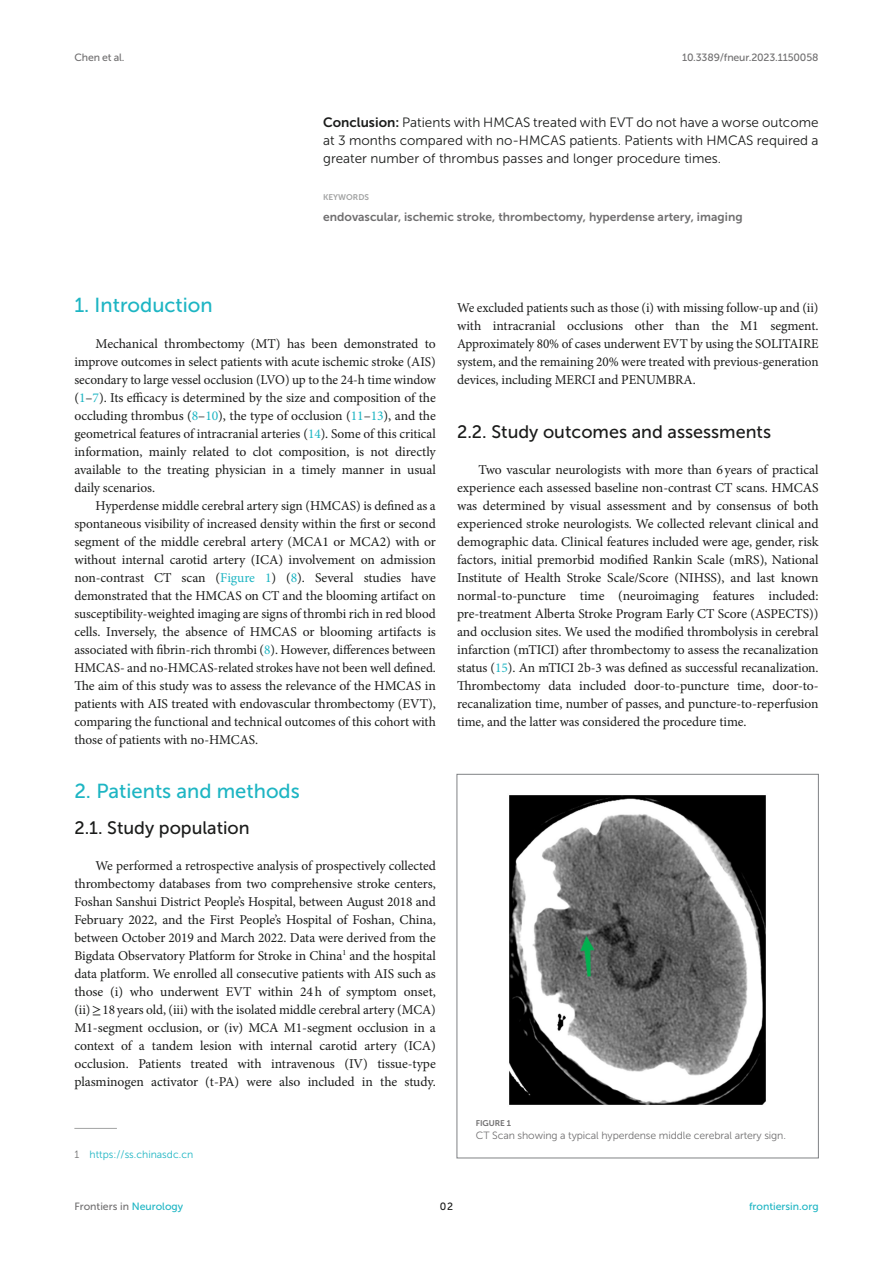
<style>
.page{position:relative;width:893px;height:1263px;background:#fff}
.page>*{position:absolute;margin:0;border:0;box-sizing:border-box;transform-origin:0 0}
.HEAD_1{font:20.25px "Museo Sans 500";color:#1db5c3}
.TEXT_FLUSH{font:18px "Museo Sans 500";color:#1b1c1b}
.HEAD_2_after_HEAD_1{font:18px "Museo Sans 500";color:#1b1c1b}
.TEXT_FLUSH-2{font:13.5px/18px "Minion Pro";letter-spacing:-.005em;color:#1b1c1b;text-align:justify}
.TEXT{font:13.5px/18px "Minion Pro";letter-spacing:-.005em;color:#1b1c1b;text-align:justify}
.ABS_HEAD{font:13.5px/18px "Museo Sans 300";color:#1b1c1b;text-align:justify}
.KEYWORD{font:12px "Museo Sans 700";color:#706f70}
.FIG_LEG{font:10.5px "Museo Sans 300";letter-spacing:-.01em;color:#706f70}
.t1{font:10.5px "Museo Sans 500";letter-spacing:-.015em;color:#706f70}
.FOOTNOTE{font:10.5px "Museo Sans 300";color:#1db5c3}
.t2{font:10.5px "Museo Sans 500";color:#1db5c3}
.t3{font:10.5px "Museo Sans 500";color:#1b1c1b}
.KEYWORD_HD{font:8.25px "Museo Sans 700";color:#a2a3a3}
.FIG_HD{font:8.25px "Museo Sans 700";letter-spacing:-.01em;color:#706f70}
.s1{font-family:"Museo Sans 700"}
.s2{color:#1db5c3}
.s3{font-family:"STIX General"}
.s4{color:#706f70}
</style>
<div class="page">
<hr style="left:74px;top:1128px;width:43px;height:1px;background:#a2a3a3">
<img style="left:509px;top:795px;width:257px;height:310px">
<div style="left:457px;top:774px;width:362px;height:384px;border:1px solid #808285"></div>
<p class="t1" style="left:74px;top:51px;width:52px">Chen et al.</p>
<p class="t1" style="left:682px;top:51px;width:138px">10.3389/fneur.2023.1150058</p>
<p class="ABS_HEAD" style="left:323px;top:113px;width:497px"><span class="s1">Conclusion:</span> Patients with HMCAS treated with EVT do not have a worse outcome at 3 months compared with no-HMCAS patients. Patients with HMCAS required a greater number of thrombus passes and longer procedure times.</p>
<p class="KEYWORD_HD" style="left:323px;top:193px;width:47px">KEYWORDS</p>
<p class="KEYWORD" style="left:323px;top:211px;width:421px">endovascular, ischemic stroke, thrombectomy, hyperdense artery, imaging</p>
<p class="HEAD_1" style="left:74px;top:294px;width:140px">1. Introduction</p>
<p class="TEXT_FLUSH-2" style="left:74px;top:335px;width:363px;text-indent:21px">Mechanical thrombectomy (MT) has been demonstrated to improve outcomes in select patients with acute ischemic stroke (AIS) secondary to large vessel occlusion (LVO) up to the 24-h time window (<span class="s2">1</span>–<span class="s2">7</span>). Its efficacy is determined by the size and composition of the occluding thrombus (<span class="s2">8</span>–<span class="s2">10</span>), the type of occlusion (<span class="s2">11</span>–<span class="s2">13</span>), and the geometrical features of intracranial arteries (<span class="s2">14</span>). Some of this critical information, mainly related to clot composition, is not directly available to the treating physician in a timely manner in usual daily scenarios.</p>
<p class="TEXT" style="left:74px;top:497px;width:363px;text-indent:21px">Hyperdense middle cerebral artery sign (HMCAS) is defined as a spontaneous visibility of increased density within the first or second segment of the middle cerebral artery (MCA1 or MCA2) with or without internal carotid artery (ICA) involvement on admission non-contrast CT scan (<span class="s2">Figure 1</span>) (<span class="s2">8</span>). Several studies have demonstrated that the HMCAS on CT and the blooming artifact on susceptibility-weighted imaging are signs of thrombi rich in red blood cells. Inversely, the absence of HMCAS or blooming artifacts is associated with fibrin-rich thrombi (<span class="s2">8</span>). However, differences between HMCAS- and no-HMCAS-related strokes have not been well defined.<br>The aim of this study was to assess the relevance of the HMCAS in patients with AIS treated with endovascular thrombectomy (EVT), comparing the functional and technical outcomes of this cohort with those of patients with no-HMCAS.</p>
<p class="HEAD_1" style="left:74px;top:780px;width:227px">2. Patients and methods</p>
<p class="HEAD_2_after_HEAD_1" style="left:74px;top:818px;width:177px">2.1. Study population</p>
<p class="TEXT_FLUSH-2" style="left:74px;top:857px;width:363px;text-indent:21px">We performed a retrospective analysis of prospectively collected thrombectomy databases from two comprehensive stroke centers, Foshan Sanshui District People’s Hospital, between August 2018 and February 2022, and the First People’s Hospital of Foshan, China, between October 2019 and March 2022. Data were derived from the Bigdata Observatory Platform for Stroke in China<sup>1</sup> and the hospital data platform. We enrolled all consecutive patients with AIS such as those (i) who underwent EVT within 24h of symptom onset, (ii)<span class="s3">≥</span>18years old, (iii) with the isolated middle cerebral artery (MCA)<br>M1-segment occlusion, or (iv) MCA M1-segment occlusion in a context of a tandem lesion with internal carotid artery (ICA) occlusion. Patients treated with intravenous (IV) tissue-type plasminogen activator (t-PA) were also included in the study.</p>
<p class="FOOTNOTE" style="left:74px;top:1149px;width:120px"><span class="s4">1</span> https://ss.chinasdc.cn</p>
<p class="TEXT_FLUSH-2" style="left:457px;top:299px;width:363px">We excluded patients such as those (i) with missing follow-up and (ii) with intracranial occlusions other than the M1 segment.<br>Approximately 80% of cases underwent EVT by using the SOLITAIRE system, and the remaining 20% were treated with previous-generation devices, including MERCI and PENUMBRA.</p>
<p class="TEXT_FLUSH" style="left:457px;top:422px;width:315px">2.2. Study outcomes and assessments</p>
<p class="TEXT_FLUSH-2" style="left:457px;top:461px;width:363px;text-indent:21px">Two vascular neurologists with more than 6years of practical experience each assessed baseline non-contrast CT scans. HMCAS was determined by visual assessment and by consensus of both experienced stroke neurologists. We collected relevant clinical and demographic data. Clinical features included were age, gender, risk factors, initial premorbid modified Rankin Scale (mRS), National Institute of Health Stroke Scale/Score (NIHSS), and last known normal-to-puncture time (neuroimaging features included: pre-treatment Alberta Stroke Program Early CT Score (ASPECTS)) and occlusion sites. We used the modified thrombolysis in cerebral infarction (mTICI) after thrombectomy to assess the recanalization status (<span class="s2">15</span>). An mTICI 2b-3 was defined as successful recanalization.</p>
<p class="TEXT_FLUSH-2" style="left:457px;top:677px;width:363px">Thrombectomy data included door-to-puncture time, door-to&shy;recanalization time, number of passes, and puncture-to-reperfusion time, and the latter was considered the procedure time.</p>
<p class="FIG_HD" style="left:476px;top:1118px;width:37px">FIGURE 1</p>
<p class="FIG_LEG" style="left:476px;top:1130px;width:312px">CT Scan showing a typical hyperdense middle cerebral artery sign.</p>
<p class="t1" style="left:74px;top:1200px;width:110px">Frontiers in <span class="s2">Neurology</span></p>
<p class="t3" style="left:440px;top:1200px;width:15px">02</p>
<p class="t2" style="left:749px;top:1200px;width:71px">frontiersin.org</p>
</div>
